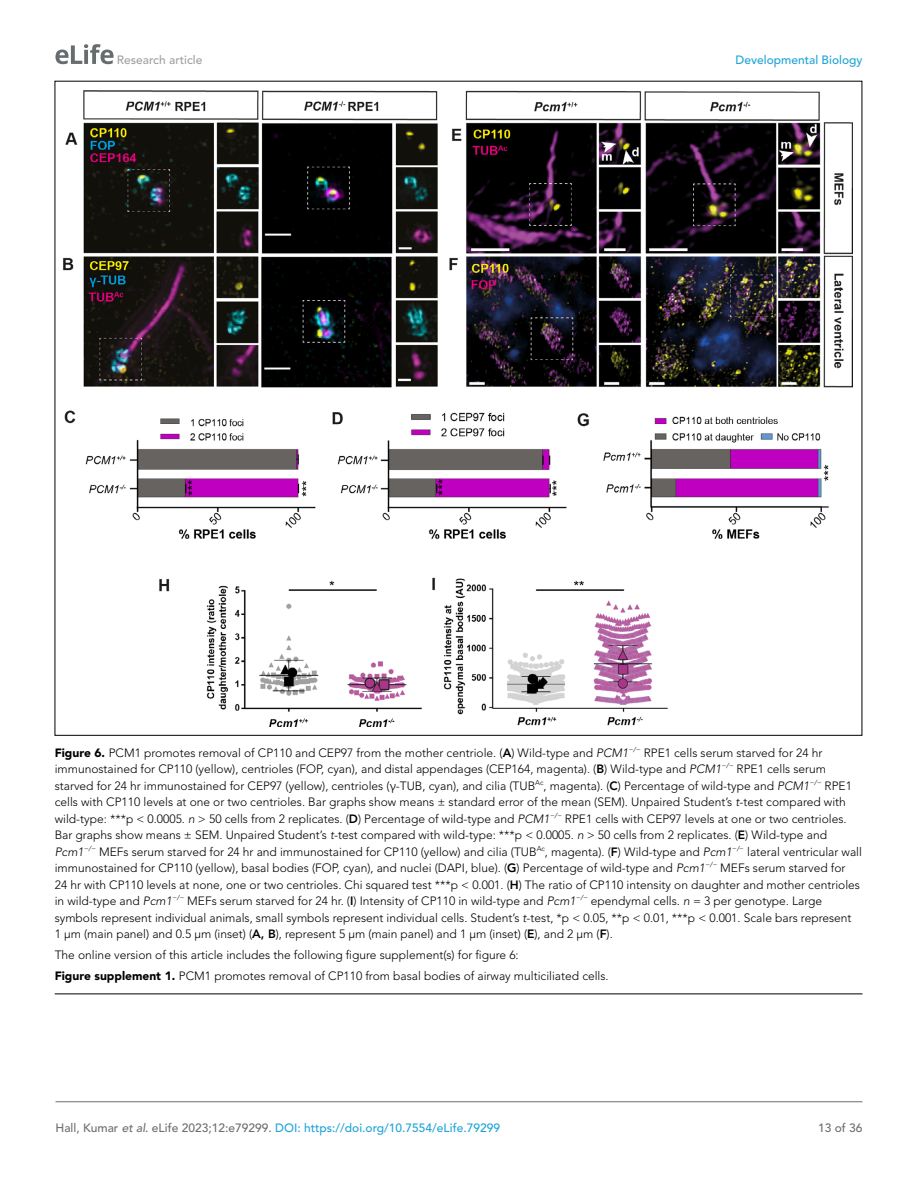
<style>
.page{position:relative;width:918px;height:1188px;background:#fff}
.page>*{position:absolute;margin:0;border:0;box-sizing:border-box;transform-origin:0 0}
.t1{font:300 12px/16.5px "Avenir LT Std";color:#000}
.t2{font:500 12px "Avenir LT Std";color:#1ea4d7}
.t3{font:500 12px "Avenir LT Std";color:#a3a09f}
.t4{font:500 12px "Avenir LT Std";color:#6e6e70}
.s1{font-weight:900}
.s2{font-weight:800}
.s3{font-style:italic}
.s4{font-family:"Segoe UI"}
.s5{color:#6e6e70}
.s6{font-style:italic;color:#6e6e70}
</style>
<div class="page">
<svg style="left:55px;top:44px;width:59px;height:20px"></svg>
<hr style="left:56px;top:1101px;width:806px;height:1px;background:#6e6e70">
<hr style="left:55px;top:994px;width:807px;height:1px;background:#000">
<img style="left:64px;top:90px;width:789px;height:636px">
<p class="t3" style="left:117px;top:53px;width:87px">Research article</p>
<p class="t2" style="left:736px;top:53px;width:128px">Developmental Biology</p>
<p class="t1" style="left:55px;top:744px;width:809px"><span class="s1">Figure 6.</span> PCM1 promotes removal of CP110 and CEP97 from the mother centriole. (<span class="s2">A</span>) Wild-type and <span class="s3">PCM1</span><sup>−/−</sup> RPE1 cells serum starved for 24 hr immunostained for CP110 (yellow), centrioles (FOP, cyan), and distal appendages (CEP164, magenta). (<span class="s2">B</span>) Wild-type and <span class="s3">PCM1</span><sup>−/−</sup> RPE1 cells serum starved for 24 hr immunostained for CEP97 (yellow), centrioles (<span class="s4">γ</span>-TUB, cyan), and cilia (TUB<sup>Ac</sup>, magenta). (<span class="s2">C</span>) Percentage of wild-type and <span class="s3">PCM1</span><sup>−/−</sup> RPE1 cells with CP110 levels at one or two centrioles. Bar graphs show means ± standard error of the mean (SEM). Unpaired Student’s <span class="s3">t</span>-test compared with wild-type: ***p &lt; 0.0005. <span class="s3">n</span> &gt; 50 cells from 2 replicates. (<span class="s2">D</span>) Percentage of wild-type and <span class="s3">PCM1</span><sup>−/−</sup> RPE1 cells with CEP97 levels at one or two centrioles.<br>Bar graphs show means ± SEM. Unpaired Student’s <span class="s3">t</span>-test compared with wild-type: ***p &lt; 0.0005. <span class="s3">n</span> &gt; 50 cells from 2 replicates. (<span class="s2">E</span>) Wild-type and <span class="s3">Pcm1</span><sup>−/−</sup> MEFs serum starved for 24 hr and immunostained for CP110 (yellow) and cilia (TUB<sup>Ac</sup>, magenta). (<span class="s2">F</span>) Wild-type and <span class="s3">Pcm1</span><sup>−/</sup><sup>−</sup> lateral ventricular wall immunostained for CP110 (yellow), basal bodies (FOP, cyan), and nuclei (DAPI, blue). (<span class="s2">G</span>) Percentage of wild-type and <span class="s3">Pcm1</span><sup>−/−</sup> MEFs serum starved for<br>24 hr with CP110 levels at none, one or two centrioles. Chi squared test ***p &lt; 0.001. (<span class="s2">H</span>) The ratio of CP110 intensity on daughter and mother centrioles in wild-type and <span class="s3">Pcm1</span><sup>−/−</sup> MEFs serum starved for 24 hr. (<span class="s2">I</span>) Intensity of CP110 in wild-type and <span class="s3">Pcm1</span><sup>−/−</sup> ependymal cells. <span class="s3">n</span> = 3 per genotype. Large symbols represent individual animals, small symbols represent individual cells. Student’s <span class="s3">t</span>-test, *p &lt; 0.05, **p &lt; 0.01, ***p &lt; 0.001. Scale bars represent<br>1 µm (main panel) and 0.5 µm (inset) (<span class="s2">A, B</span>), represent 5 µm (main panel) and 1 µm (inset) (<span class="s2">E</span>), and 2 µm (<span class="s2">F</span>).</p>
<p class="t1" style="left:55px;top:944px;width:556px;line-height:21px">The online version of this article includes the following figure supplement(s) for figure 6:<br><span class="s1">Figure supplement 1.</span> PCM1 promotes removal of CP110 from basal bodies of airway multiciliated cells.</p>
<p class="t2" style="left:56px;top:1121px;width:446px"><span class="s5">Hall, Kumar</span> <span class="s6">et al</span><span class="s5">. eLife 2023;12:e79299.</span> DOI: https://doi.org/10.7554/eLife.79299</p>
<p class="t4" style="left:818px;top:1121px;width:46px">13 of 36</p>
</div>
